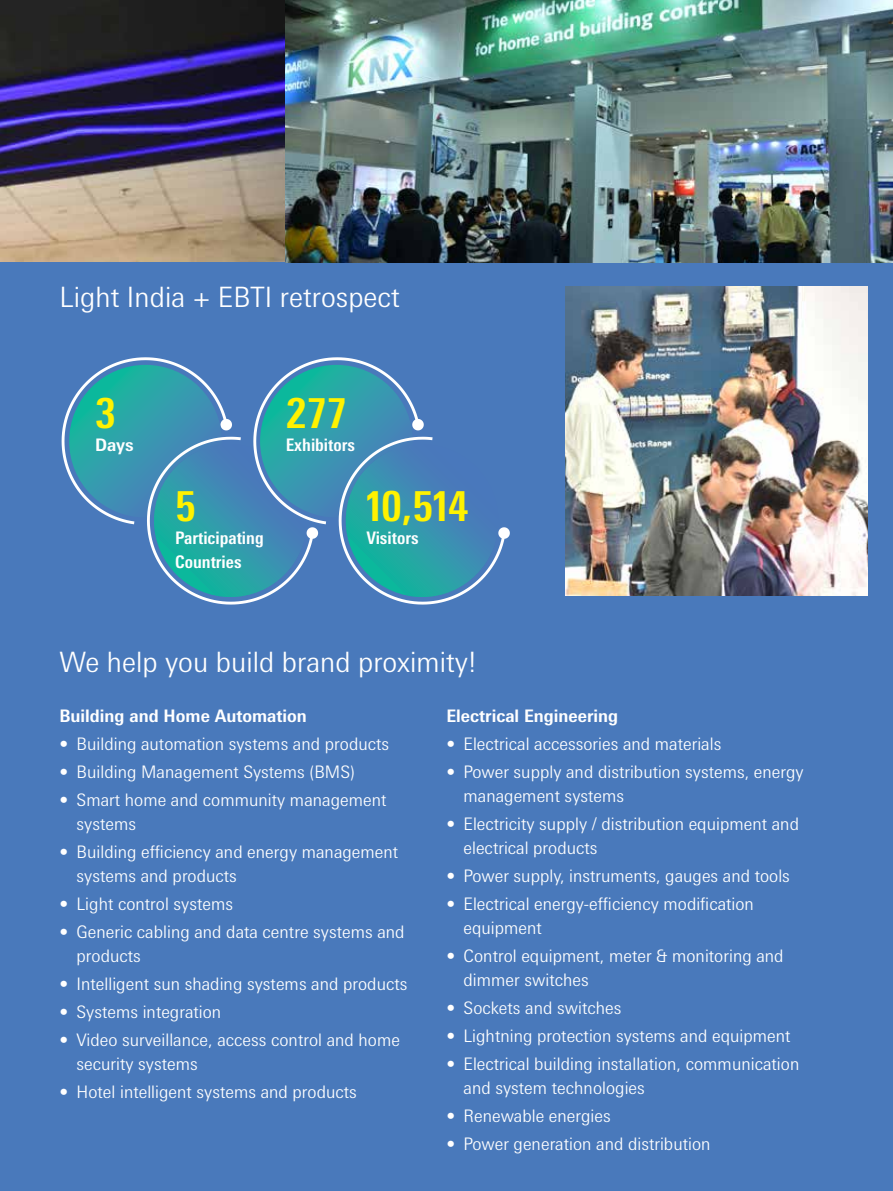
<style>
.page{position:relative;width:893px;height:1191px;background:#fff}
.page>*{position:absolute;margin:0;border:0;box-sizing:border-box;transform-origin:0 0}
.t1{font:700 condensed 42px "Messe Univers";color:#fff200}
.t2{font:300 28.05px "Messe Univers";color:#fff}
.t3{font:300 17.25px/23.9px "Messe Univers";color:#fff}
.t4{font:700 17.25px "Messe Univers";color:#fff}
.t5{font:700 condensed 17.25px "Messe Univers";color:#fff}
</style>
<div class="page">
<img style="left:0;top:0;width:286px;height:263px">
<div style="left:0;top:263px;width:893px;height:928px;background:#4979bb"></div>
<img style="left:286px;top:0;width:607px;height:263px">
<img style="left:566px;top:286px;width:301px;height:309px">
<svg style="left:62px;top:357px;width:448px;height:247px"></svg>
<h2 class="t2" style="left:60px;top:279px;width:342px">Light India + EBTI retrospect</h2>
<h1 class="t1" style="left:95px;top:387px;width:22px">3</h1>
<h1 class="t1" style="left:286px;top:387px;width:63px">277</h1>
<p class="t4" style="left:95px;top:434px;width:40px">Days</p>
<p class="t5" style="left:286px;top:434px;width:71px">Exhibitors</p>
<h1 class="t1" style="left:175px;top:480px;width:22px">5</h1>
<h1 class="t1" style="left:366px;top:480px;width:104px">10,514</h1>
<p class="t5" style="left:175px;top:527px;width:90px">Participating</p>
<p class="t5" style="left:366px;top:527px;width:54px">Visitors</p>
<p class="t5" style="left:175px;top:551px;width:68px">Countries</p>
<h2 class="t2" style="left:60px;top:645px;width:419px">We help you build brand proximity!</h2>
<p class="t4" style="left:60px;top:705px;width:249px">Building and Home Automation</p>
<p class="t3" style="left:60px;top:732px;width:331px">• Building automation systems and products</p>
<p class="t3" style="left:60px;top:760px;width:297px">• Building Management Systems (BMS)</p>
<p class="t3" style="left:77px;top:788px;width:311px;text-indent:-17px">• Smart home and community management systems</p>
<p class="t3" style="left:77px;top:840px;width:323px;text-indent:-17px">• Building efficiency and energy management systems and products</p>
<p class="t3" style="left:60px;top:892px;width:175px">• Light control systems</p>
<p class="t3" style="left:77px;top:920px;width:330px;text-indent:-17px">• Generic cabling and data centre systems and products</p>
<p class="t3" style="left:60px;top:972px;width:349px">• Intelligent sun shading systems and products</p>
<p class="t3" style="left:60px;top:1000px;width:163px">• Systems integration</p>
<p class="t3" style="left:77px;top:1028px;width:325px;text-indent:-17px">• Video surveillance, access control and home security systems</p>
<p class="t3" style="left:60px;top:1080px;width:299px">• Hotel intelligent systems and products</p>
<p class="t4" style="left:446px;top:705px;width:173px">Electrical Engineering</p>
<p class="t3" style="left:446px;top:732px;width:276px">• Electrical accessories and materials</p>
<p class="t3" style="left:463px;top:760px;width:342px;text-indent:-17px">• Power supply and distribution systems, energy management systems</p>
<p class="t3" style="left:463px;top:812px;width:337px;text-indent:-17px">• Electricity supply / distribution equipment and electrical products</p>
<p class="t3" style="left:446px;top:864px;width:345px">• Power supply, instruments, gauges and tools</p>
<p class="t3" style="left:463px;top:892px;width:292px;text-indent:-17px">• Electrical energy-efficiency modification equipment</p>
<p class="t3" style="left:463px;top:943px;width:322px;text-indent:-17px">• Control equipment, meter &amp; monitoring and dimmer switches</p>
<p class="t3" style="left:446px;top:995px;width:177px">• Sockets and switches</p>
<p class="t3" style="left:446px;top:1023px;width:346px">• Lightning protection systems and equipment</p>
<p class="t3" style="left:463px;top:1051px;width:337px;text-indent:-17px">• Electrical building installation, communication and system technologies</p>
<p class="t3" style="left:446px;top:1103px;width:166px">• Renewable energies</p>
<p class="t3" style="left:446px;top:1131px;width:266px">• Power generation and distribution</p>
</div>
